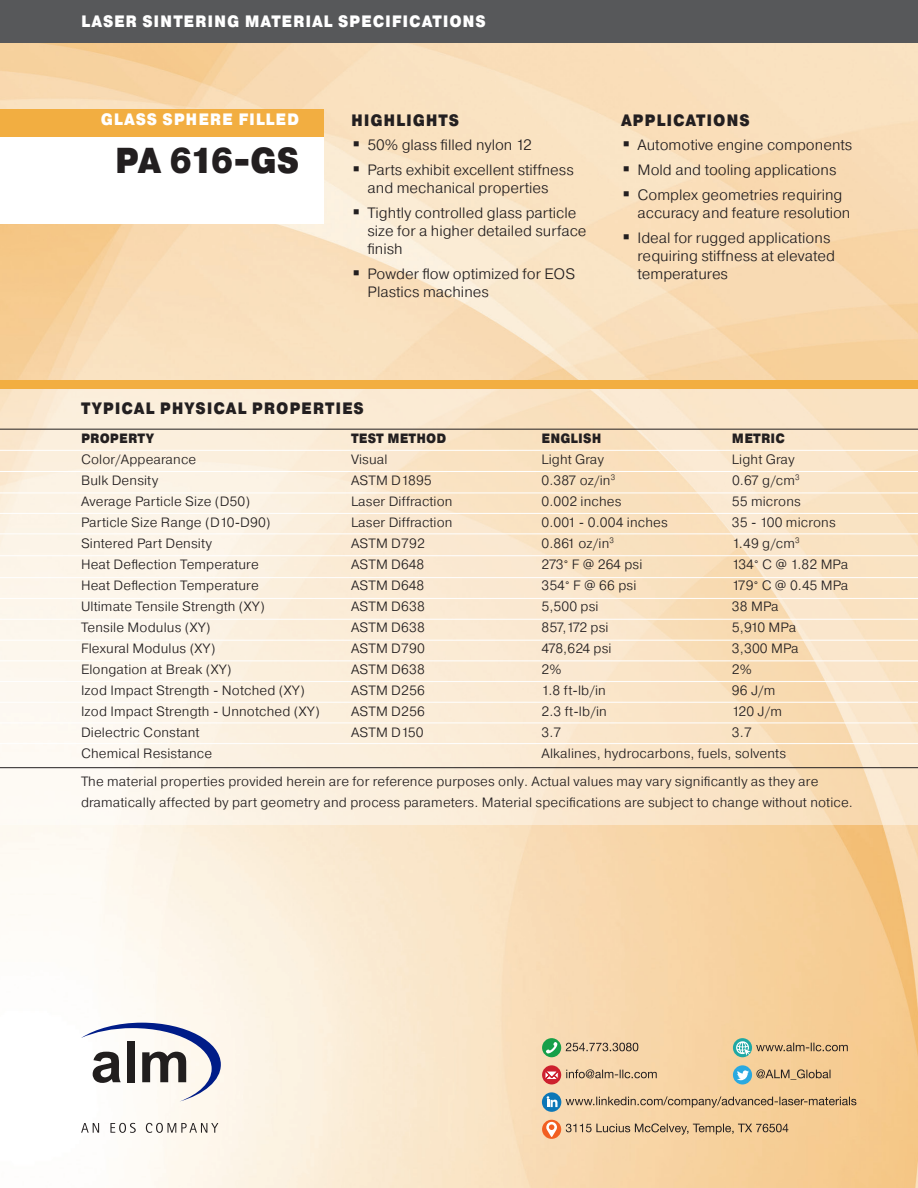
<style>
.page{position:relative;width:918px;height:1188px;background:#fff}
.page>*{position:absolute;margin:0;border:0;box-sizing:border-box;transform-origin:0 0}
.t1{font:900 36px "Pragmatica Cond";letter-spacing:-.045em;color:#231f20}
.t2{font:900 16.5px "Pragmatica Cond";letter-spacing:.05em;color:#fff}
.t3{font:900 16.5px "Pragmatica Cond";letter-spacing:.05em;color:#231f20}
.t4{font:300 15px/18px "Pragmatica";color:#231f20}
.Paragraph_Style_2{font:300 13.5px/21px "Pragmatica";letter-spacing:.01em;color:#231f20}
.Paragraph_Style_2-2{font:900 13.5px "Pragmatica Cond";letter-spacing:.01em;color:#231f20}
.Paragraph_Style_2-3{font:300 13.5px "Pragmatica";letter-spacing:-.025em;color:#231f20}
.Paragraph_Style_2-4{font:300 13.5px "Pragmatica";letter-spacing:-.02em;color:#231f20}
.s1{font-family:"Rotis San Ser T Ligh";font-weight:400}
</style>
<div class="page">
<img style="left:0;top:43px;width:918px;height:1145px">
<svg style="left:0;top:389px;width:918px;height:436px;background:#faead3"></svg>
<div style="left:0;top:0;width:918px;height:43px;background:#57585a"></div>
<hr style="left:0;top:429px;width:918px;height:1px;background:#231f20">
<hr style="left:0;top:767px;width:918px;height:1px;background:#231f20">
<hr style="left:0;top:450px;width:918px;height:1px;background:#fff">
<hr style="left:0;top:471px;width:918px;height:1px;background:#fff">
<hr style="left:0;top:493px;width:918px;height:1px;background:#fff">
<hr style="left:0;top:513px;width:918px;height:1px;background:#fff">
<hr style="left:0;top:533px;width:918px;height:1px;background:#fff">
<hr style="left:0;top:598px;width:918px;height:1px;background:#fff">
<hr style="left:0;top:640px;width:918px;height:1px;background:#fff">
<hr style="left:0;top:661px;width:918px;height:1px;background:#fff">
<hr style="left:0;top:681px;width:918px;height:1px;background:#fff">
<hr style="left:0;top:702px;width:918px;height:1px;background:#fff">
<hr style="left:0;top:723px;width:918px;height:1px;background:#fff">
<hr style="left:0;top:743px;width:918px;height:1px;background:#fff">
<hr style="left:0;top:619px;width:918px;height:1px;background:#fff">
<hr style="left:0;top:577px;width:918px;height:1px;background:#fff">
<hr style="left:0;top:555px;width:918px;height:1px;background:#fff">
<div style="left:0;top:126px;width:324px;height:98px;background:#fff"></div>
<div style="left:0;top:109px;width:324px;height:28px;background:#f2ae41"></div>
<div style="left:0;top:380px;width:918px;height:9px;background:#f2ae41"></div>
<svg style="left:81px;top:1023px;width:140px;height:79px"></svg>
<svg style="left:81px;top:1123px;width:137px;height:10px"></svg>
<svg style="left:566px;top:1123px;width:222px;height:12px;background:#ccaf88"></svg>
<svg style="left:566px;top:1096px;width:290px;height:12px;background:#caac84"></svg>
<svg style="left:733px;top:1065px;width:19px;height:19px"></svg>
<svg style="left:566px;top:1069px;width:265px;height:11px;background:#ceb793"></svg>
<svg style="left:733px;top:1038px;width:19px;height:19px"></svg>
<svg style="left:566px;top:1041px;width:282px;height:15px;background:#dac197"></svg>
<svg style="left:542px;top:1038px;width:19px;height:19px"></svg>
<svg style="left:545px;top:1041px;width:13px;height:13px"></svg>
<svg style="left:542px;top:1120px;width:19px;height:19px"></svg>
<svg style="left:546px;top:1122px;width:11px;height:15px"></svg>
<div style="left:542px;top:1065px;width:19px;height:19px;background:#cd202e;border-radius:50%"></div>
<svg style="left:545px;top:1071px;width:14px;height:8px"></svg>
<svg style="left:542px;top:1092px;width:19px;height:20px"></svg>
<svg style="left:547px;top:1096px;width:11px;height:11px"></svg>
<p class="t2" style="left:81px;top:11px;width:406px">LASER SINTERING MATERIAL SPECIFICATIONS</p>
<p class="t2" style="left:101px;top:109px;width:200px">GLASS SPHERE FILLED</p>
<p class="t1" style="left:115px;top:137px;width:186px">PA 616-GS</p>
<p class="t3" style="left:351px;top:109px;width:110px">HIGHLIGHTS</p>
<p class="t4" style="left:352px;top:136px;width:181px">▪ 50% glass filled nylon 12</p>
<p class="t4" style="left:368px;top:161px;width:208px;text-indent:-15px">▪ Parts exhibit excellent stiffness and mechanical properties</p>
<p class="t4" style="left:368px;top:203px;width:221px;text-indent:-15px">▪ Tightly controlled glass particle size for a higher detailed surface finish</p>
<p class="t4" style="left:368px;top:264px;width:209px;text-indent:-15px">▪ Powder flow optimized for EOS<br>Plastics machines</p>
<p class="t3" style="left:621px;top:109px;width:130px">APPLICATIONS</p>
<p class="t4" style="left:622px;top:136px;width:231px">▪ Automotive engine components</p>
<p class="t4" style="left:622px;top:161px;width:215px">▪ Mold and tooling applications</p>
<p class="t4" style="left:638px;top:185px;width:214px;text-indent:-15px">▪ Complex geometries requiring accuracy and feature resolution</p>
<p class="t4" style="left:638px;top:228px;width:199px;text-indent:-15px">▪ Ideal for rugged applications requiring stiffness at elevated temperatures</p>
<p class="t3" style="left:81px;top:398px;width:284px">TYPICAL PHYSICAL PROPERTIES</p>
<p class="Paragraph_Style_2-2" style="left:81px;top:429px;width:75px">PROPERTY</p>
<p class="Paragraph_Style_2-2" style="left:351px;top:429px;width:97px">TEST METHOD</p>
<p class="Paragraph_Style_2-2" style="left:541px;top:429px;width:61px">ENGLISH</p>
<p class="Paragraph_Style_2-2" style="left:732px;top:429px;width:54px">METRIC</p>
<p class="Paragraph_Style_2" style="left:81px;top:448px;width:117px">Color/Appearance</p>
<p class="Paragraph_Style_2" style="left:351px;top:448px;width:38px">Visual</p>
<p class="Paragraph_Style_2" style="left:541px;top:448px;width:64px">Light Gray</p>
<p class="Paragraph_Style_2" style="left:732px;top:448px;width:64px">Light Gray</p>
<p class="Paragraph_Style_2" style="left:81px;top:469px;width:79px">Bulk Density</p>
<p class="Paragraph_Style_2" style="left:351px;top:469px;width:82px">ASTM D1895</p>
<p class="Paragraph_Style_2" style="left:541px;top:469px;width:75px">0.387 oz/in<sup>3</sup></p>
<p class="Paragraph_Style_2" style="left:732px;top:469px;width:69px">0.67 g/cm<sup>3</sup></p>
<p class="Paragraph_Style_2" style="left:81px;top:490px;width:171px">Average Particle Size (D50)</p>
<p class="Paragraph_Style_2" style="left:351px;top:490px;width:103px">Laser Diffraction</p>
<p class="Paragraph_Style_2" style="left:541px;top:490px;width:81px">0.002 inches</p>
<p class="Paragraph_Style_2" style="left:732px;top:490px;width:70px">55 microns</p>
<p class="Paragraph_Style_2" style="left:81px;top:511px;width:191px">Particle Size Range (D10-D90)</p>
<p class="Paragraph_Style_2" style="left:351px;top:511px;width:103px">Laser Diffraction</p>
<p class="Paragraph_Style_2" style="left:541px;top:511px;width:128px">0.001 - 0.004 inches</p>
<p class="Paragraph_Style_2" style="left:732px;top:511px;width:105px">35 - 100 microns</p>
<p class="Paragraph_Style_2" style="left:81px;top:532px;width:133px">Sintered Part Density</p>
<p class="Paragraph_Style_2" style="left:351px;top:532px;width:75px">ASTM D792</p>
<p class="Paragraph_Style_2" style="left:541px;top:532px;width:74px">0.861 oz/in<sup>3</sup></p>
<p class="Paragraph_Style_2" style="left:732px;top:532px;width:69px">1.49 g/cm<sup>3</sup></p>
<p class="Paragraph_Style_2" style="left:81px;top:553px;width:179px">Heat Deflection Temperature</p>
<p class="Paragraph_Style_2" style="left:351px;top:553px;width:75px">ASTM D648</p>
<p class="Paragraph_Style_2" style="left:541px;top:553px;width:102px">273<span class="s1">°</span> F @ 264 psi</p>
<p class="Paragraph_Style_2" style="left:732px;top:553px;width:118px">134<span class="s1">°</span> C @ 1.82 MPa</p>
<p class="Paragraph_Style_2" style="left:81px;top:574px;width:179px">Heat Deflection Temperature</p>
<p class="Paragraph_Style_2" style="left:351px;top:574px;width:75px">ASTM D648</p>
<p class="Paragraph_Style_2" style="left:541px;top:574px;width:96px">354<span class="s1">°</span> F @ 66 psi</p>
<p class="Paragraph_Style_2" style="left:732px;top:574px;width:118px">179<span class="s1">°</span> C @ 0.45 MPa</p>
<p class="Paragraph_Style_2" style="left:81px;top:595px;width:185px">Ultimate Tensile Strength (XY)</p>
<p class="Paragraph_Style_2" style="left:351px;top:595px;width:75px">ASTM D638</p>
<p class="Paragraph_Style_2" style="left:541px;top:595px;width:59px">5,500 psi</p>
<p class="Paragraph_Style_2" style="left:732px;top:595px;width:48px">38 MPa</p>
<p class="Paragraph_Style_2" style="left:81px;top:616px;width:131px">Tensile Modulus (XY)</p>
<p class="Paragraph_Style_2" style="left:351px;top:616px;width:75px">ASTM D638</p>
<p class="Paragraph_Style_2-3" style="left:541px;top:618px;width:69px">857,172 psi</p>
<p class="Paragraph_Style_2" style="left:732px;top:616px;width:66px">5,910 MPa</p>
<p class="Paragraph_Style_2" style="left:81px;top:637px;width:136px">Flexural Modulus (XY)</p>
<p class="Paragraph_Style_2" style="left:351px;top:637px;width:75px">ASTM D790</p>
<p class="Paragraph_Style_2-4" style="left:541px;top:639px;width:72px">478,624 psi</p>
<p class="Paragraph_Style_2" style="left:732px;top:637px;width:68px">3,300 MPa</p>
<p class="Paragraph_Style_2" style="left:81px;top:658px;width:152px">Elongation at Break (XY)</p>
<p class="Paragraph_Style_2" style="left:351px;top:658px;width:75px">ASTM D638</p>
<p class="Paragraph_Style_2" style="left:541px;top:658px;width:21px">2%</p>
<p class="Paragraph_Style_2" style="left:732px;top:658px;width:21px">2%</p>
<p class="Paragraph_Style_2" style="left:81px;top:679px;width:225px">Izod Impact Strength - Notched (XY)</p>
<p class="Paragraph_Style_2" style="left:351px;top:679px;width:75px">ASTM D256</p>
<p class="Paragraph_Style_2" style="left:541px;top:679px;width:66px">1.8 ft-lb/in</p>
<p class="Paragraph_Style_2" style="left:732px;top:679px;width:45px">96 J/m</p>
<p class="Paragraph_Style_2" style="left:81px;top:700px;width:240px">Izod Impact Strength - Unnotched (XY)</p>
<p class="Paragraph_Style_2" style="left:351px;top:700px;width:75px">ASTM D256</p>
<p class="Paragraph_Style_2" style="left:541px;top:700px;width:67px">2.3 ft-lb/in</p>
<p class="Paragraph_Style_2" style="left:732px;top:700px;width:51px">120 J/m</p>
<p class="Paragraph_Style_2" style="left:81px;top:721px;width:120px">Dielectric Constant</p>
<p class="Paragraph_Style_2" style="left:351px;top:721px;width:74px">ASTM D150</p>
<p class="Paragraph_Style_2" style="left:541px;top:721px;width:21px">3.7</p>
<p class="Paragraph_Style_2" style="left:732px;top:721px;width:21px">3.7</p>
<p class="Paragraph_Style_2" style="left:81px;top:742px;width:133px">Chemical Resistance</p>
<p class="Paragraph_Style_2" style="left:541px;top:742px;width:246px">Alkalines, hydrocarbons, fuels, solvents</p>
<p class="Paragraph_Style_2" style="left:81px;top:771px;width:773px">The material properties provided herein are for reference purposes only. Actual values may vary significantly as they are dramatically affected by part geometry and process parameters. Material specifications are subject to change without notice.</p>
</div>
